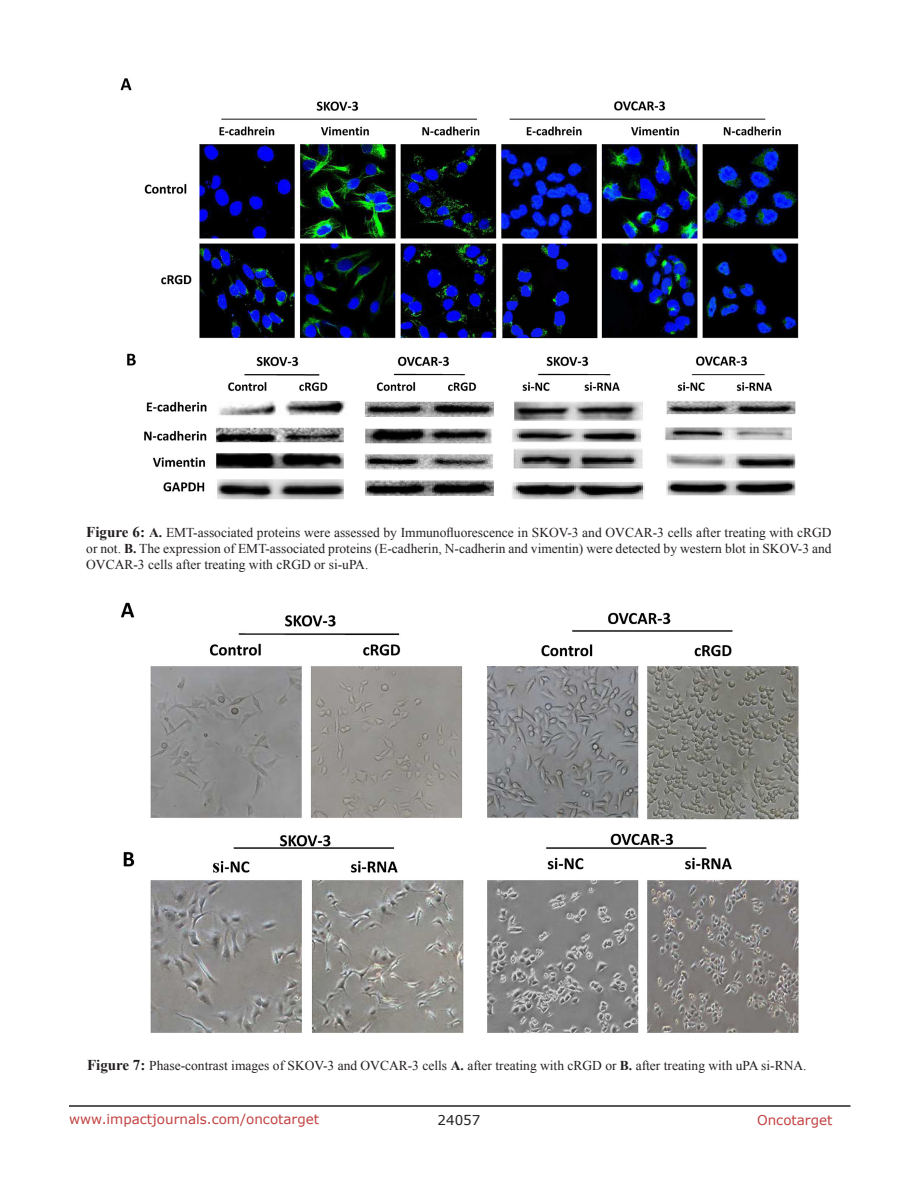
<style>
.page{position:relative;width:918px;height:1188px;background:#fff}
.page>*{position:absolute;margin:0;border:0;box-sizing:border-box;transform-origin:0 0}
.figuretext{font:13.5px/16.2px "Times New Roman";color:#231f20;text-align:justify}
.t1{font:13.5px "Verdana";color:#c24141}
.t2{font:13.5px "Verdana";color:#231f20}
.s1{font-weight:700;font-size:15px}
.s2{font-weight:700}
</style>
<div class="page">
<hr style="left:69px;top:1105px;width:781px;height:2px;background:#231f20">
<img style="left:120px;top:78px;width:679px;height:422px">
<img style="left:121px;top:602px;width:678px;height:431px">
<p class="figuretext" style="left:86px;top:524px;width:747px"><span class="s1">Figure 6:</span> <span class="s2">A.</span> EMT-associated proteins were assessed by Immunofluorescence in SKOV-3 and OVCAR-3 cells after treating with cRGD or not. <span class="s2">B.</span> The expression of EMT-associated proteins (E-cadherin, N-cadherin and vimentin) were detected by western blot in SKOV-3 and OVCAR-3 cells after treating with cRGD or si-uPA.</p>
<p class="figuretext" style="left:87px;top:1058px;width:721px"><span class="s1">Figure 7:</span> Phase-contrast images of SKOV-3 and OVCAR-3 cells <span class="s2">A.</span> after treating with cRGD or <span class="s2">B.</span> after treating with uPA si-RNA.</p>
<p class="t1" style="left:69px;top:1110px;width:252px">www.impactjournals.com/oncotarget</p>
<p class="t2" style="left:438px;top:1111px;width:44px">24057</p>
<p class="t1" style="left:757px;top:1111px;width:77px">Oncotarget</p>
</div>
